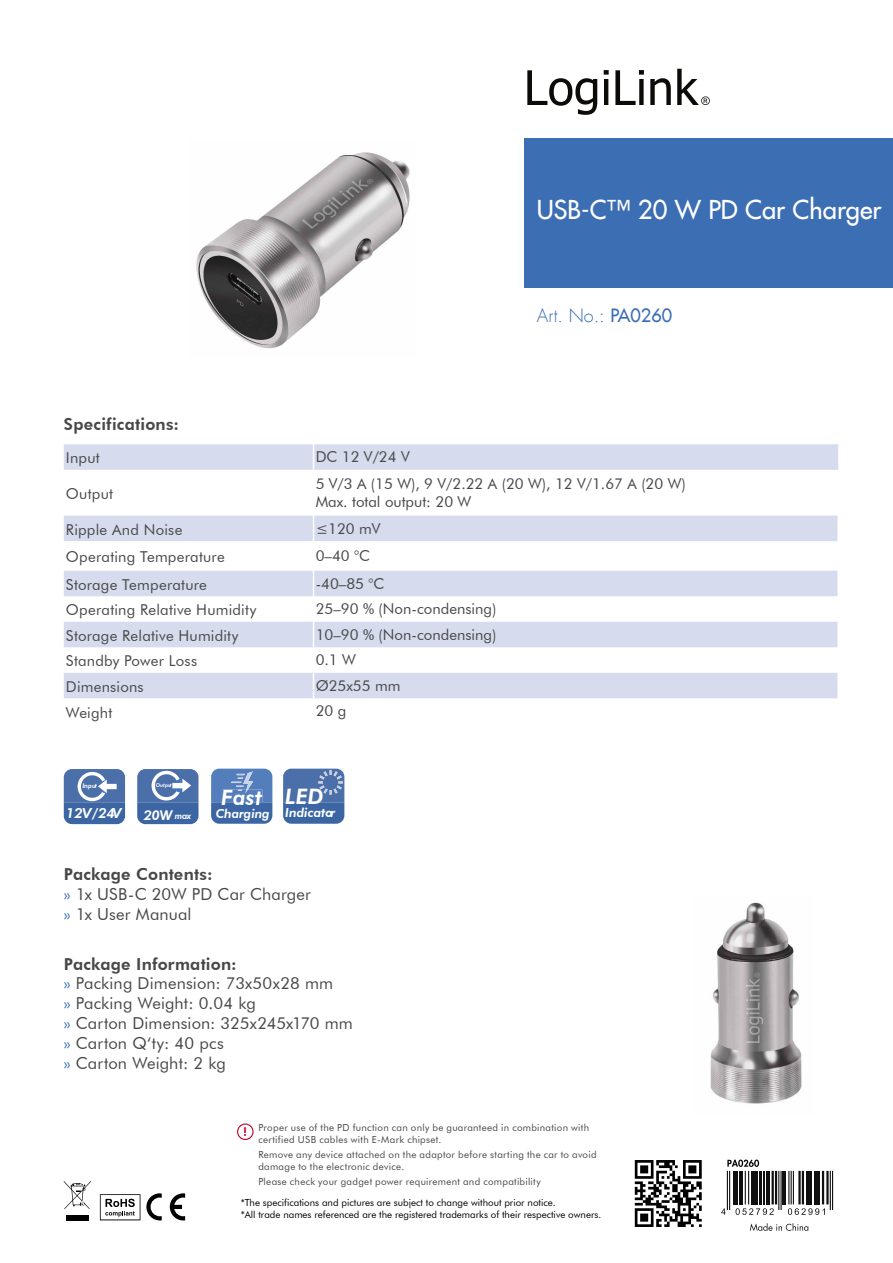
<style>
.page{position:relative;width:893px;height:1263px;background:#fff}
.page>*{position:absolute;margin:0;border:0;box-sizing:border-box;transform-origin:0 0}
.t1{font:25.5px "Futura LT";color:#fff}
.t2{font:italic 800 21.3px "Futura BT";color:#fff}
.t3{font:italic 800 21px "Futura BT";color:#fff}
.t4{font:300 18px "Futura LT";color:#3c6eb4}
.t5{font:16.5px/19.8px "Futura BT";letter-spacing:.01em;color:#484848}
.t6{font:800 16.5px "Futura BT";letter-spacing:.015em;color:#484848}
.t7{font:15px/18px "Futura BT";letter-spacing:.01em;color:#484848}
.t8{font:italic 800 13.8px "Futura BT";color:#fff}
.t9{font:italic 800 13.5px "Futura BT";color:#fff}
.t10{font:italic 800 12.6px "Futura BT";color:#fff}
.t11{font:italic 800 12.3px "Futura BT";color:#fff}
.t12{font:9.75px/11.7px "Futura BT";letter-spacing:.03em;color:#484848}
.t13{font:9.75px/11.7px "Futura BT";color:#000}
.t14{font:italic 800 8.7px "Futura BT";color:#fff}
.t15{font:italic 800 6.45px "Futura BT";letter-spacing:-.025em;color:#fff}
.t16{font:italic 800 5.1px "Futura BT";color:#fff}
.s1{font-weight:400}
.s2{font-weight:800}
.s3{color:#3c6eb4}
.s4{font-weight:800;font-size:12px;color:#be0027}
</style>
<div class="page">
<svg style="left:100px;top:1194px;width:40px;height:26px"></svg>
<svg style="left:64px;top:1181px;width:27px;height:28px"></svg>
<div style="left:66px;top:1215px;width:23px;height:5px;background:#000"></div>
<svg style="left:146px;top:1193px;width:16px;height:27px"></svg>
<svg style="left:170px;top:1193px;width:15px;height:27px"></svg>
<svg style="left:64px;top:444px;width:774px;height:254px"></svg>
<svg style="left:313px;top:444px;width:1px;height:26px"></svg>
<hr style="left:313px;top:470px;width:1px;height:46px;background:#fff">
<hr style="left:837px;top:470px;width:2px;height:46px;background:#fff">
<svg style="left:313px;top:516px;width:1px;height:25px"></svg>
<hr style="left:837px;top:516px;width:2px;height:25px;background:#fff">
<hr style="left:313px;top:541px;width:1px;height:30px;background:#fff">
<hr style="left:837px;top:541px;width:2px;height:30px;background:#fff">
<hr style="left:837px;top:571px;width:2px;height:25px;background:#fff">
<hr style="left:837px;top:596px;width:2px;height:26px;background:#fff">
<hr style="left:837px;top:622px;width:2px;height:25px;background:#fff">
<hr style="left:837px;top:647px;width:2px;height:26px;background:#fff">
<hr style="left:837px;top:673px;width:2px;height:25px;background:#fff">
<svg style="left:313px;top:571px;width:1px;height:127px"></svg>
<svg style="left:527px;top:69px;width:183px;height:46px"></svg>
<div style="left:524px;top:138px;width:369px;height:150px;background:#3c6eb4"></div>
<img style="left:196px;top:152px;width:214px;height:197px">
<svg style="left:64px;top:769px;width:61px;height:55px;background:#5b7db0"></svg>
<svg style="left:137px;top:769px;width:61px;height:55px;background:#5c7eb1"></svg>
<svg style="left:211px;top:769px;width:61px;height:55px;background:#547bb6"></svg>
<svg style="left:283px;top:769px;width:61px;height:55px;background:#4f73aa"></svg>
<svg style="left:750px;top:1223px;width:58px;height:8px"></svg>
<svg style="left:635px;top:1160px;width:67px;height:67px"></svg>
<svg style="left:727px;top:1159px;width:32px;height:8px"></svg>
<svg style="left:721px;top:1208px;width:5px;height:7px"></svg>
<svg style="left:735px;top:1208px;width:39px;height:7px"></svg>
<svg style="left:788px;top:1208px;width:37px;height:7px"></svg>
<hr style="left:729px;top:1171px;width:1px;height:39px;background:#111011">
<hr style="left:727px;top:1171px;width:1px;height:39px;background:#111011">
<hr style="left:733px;top:1171px;width:3px;height:33px;background:#111011">
<hr style="left:737px;top:1171px;width:1px;height:33px;background:#111011">
<hr style="left:739px;top:1171px;width:3px;height:33px;background:#111011">
<hr style="left:748px;top:1171px;width:1px;height:33px;background:#111011">
<hr style="left:745px;top:1171px;width:1px;height:33px;background:#111011">
<hr style="left:751px;top:1171px;width:3px;height:33px;background:#111011">
<hr style="left:755px;top:1171px;width:3px;height:33px;background:#111011">
<hr style="left:759px;top:1171px;width:2px;height:33px;background:#111011">
<hr style="left:764px;top:1171px;width:1px;height:33px;background:#111011">
<hr style="left:766px;top:1171px;width:3px;height:33px;background:#111011">
<hr style="left:775px;top:1171px;width:2px;height:33px;background:#111011">
<hr style="left:772px;top:1171px;width:2px;height:33px;background:#111011">
<hr style="left:780px;top:1171px;width:2px;height:39px;background:#111011">
<hr style="left:778px;top:1171px;width:1px;height:39px;background:#111011">
<hr style="left:783px;top:1171px;width:3px;height:33px;background:#111011">
<hr style="left:793px;top:1171px;width:1px;height:33px;background:#111011">
<hr style="left:791px;top:1171px;width:1px;height:33px;background:#111011">
<hr style="left:788px;top:1171px;width:1px;height:33px;background:#111011">
<hr style="left:802px;top:1171px;width:2px;height:33px;background:#111011">
<hr style="left:798px;top:1171px;width:3px;height:33px;background:#111011">
<hr style="left:806px;top:1171px;width:4px;height:33px;background:#111011">
<hr style="left:811px;top:1171px;width:1px;height:33px;background:#111011">
<hr style="left:814px;top:1171px;width:3px;height:33px;background:#111011">
<hr style="left:819px;top:1171px;width:1px;height:33px;background:#111011">
<hr style="left:826px;top:1171px;width:3px;height:33px;background:#111011">
<hr style="left:822px;top:1171px;width:2px;height:33px;background:#111011">
<hr style="left:832px;top:1171px;width:1px;height:39px;background:#111011">
<hr style="left:830px;top:1171px;width:1px;height:39px;background:#111011">
<img style="left:710px;top:902px;width:92px;height:202px">
<div style="left:237px;top:1123px;width:17px;height:17px;border:1px solid #be0027;border-radius:50%"></div>
<h1 class="t1" style="left:537px;top:193px;width:346px">USB-C™ 20 W PD Car Charger</h1>
<p class="t4" style="left:537px;top:305px;width:137px">Art. No.: <span class="s1">PA0260</span></p>
<p class="t6" style="left:64px;top:414px;width:117px">Specifications:</p>
<p class="t7" style="left:66px;top:449px;width:35px">Input</p>
<p class="t7" style="left:316px;top:448px;width:96px">DC 12 V/24 V</p>
<p class="t7" style="left:66px;top:485px;width:49px">Output</p>
<p class="t7" style="left:316px;top:475px;width:372px">5 V/3 A (15 W), 9 V/2.22 A (20 W), 12 V/1.67 A (20 W)<br>Max. total output: 20 W</p>
<p class="t7" style="left:66px;top:520px;width:118px">Ripple And Noise</p>
<p class="t7" style="left:316px;top:519px;width:66px">≤120 mV</p>
<p class="t7" style="left:66px;top:548px;width:160px">Operating Temperature</p>
<p class="t7" style="left:316px;top:547px;width:56px">0–40 °C</p>
<p class="t7" style="left:66px;top:575px;width:143px">Storage Temperature</p>
<p class="t7" style="left:316px;top:574px;width:70px">-40–85 °C</p>
<p class="t7" style="left:66px;top:601px;width:192px">Operating Relative Humidity</p>
<p class="t7" style="left:316px;top:600px;width:182px">25–90 % (Non-condensing)</p>
<p class="t7" style="left:66px;top:626px;width:174px">Storage Relative Humidity</p>
<p class="t7" style="left:316px;top:625px;width:182px">10–90 % (Non-condensing)</p>
<p class="t7" style="left:66px;top:652px;width:133px">Standby Power Loss</p>
<p class="t7" style="left:316px;top:651px;width:42px">0.1 W</p>
<p class="t7" style="left:66px;top:677px;width:79px">Dimensions</p>
<p class="t7" style="left:316px;top:676px;width:86px">Ø25x55 mm</p>
<p class="t7" style="left:66px;top:703px;width:48px">Weight</p>
<p class="t7" style="left:316px;top:702px;width:32px">20 g</p>
<p class="t15" style="left:83px;top:782px;width:16px">Input</p>
<p class="t8" style="left:66px;top:805px;width:57px">12V/24V</p>
<p class="t16" style="left:156px;top:782px;width:17px">Output</p>
<h2 class="t2" style="left:285px;top:784px;width:40px">LED</h2>
<h3 class="t3" style="left:221px;top:784px;width:42px">Fast</h3>
<p class="t11" style="left:216px;top:806px;width:55px">Charging</p>
<p class="t9" style="left:144px;top:806px;width:30px">20W</p>
<p class="t10" style="left:285px;top:805px;width:52px">Indicator</p>
<p class="t14" style="left:175px;top:810px;width:18px">max</p>
<p class="t5" style="left:64px;top:864px;width:249px"><span class="s2">Package Contents:<br></span><span class="s3">»</span> 1x USB-C 20W PD Car Charger <span class="s3">»</span> 1x User Manual</p>
<p class="t5" style="left:64px;top:954px;width:290px"><span class="s2">Package Information:<br></span><span class="s3">»</span> Packing Dimension: 73x50x28 mm<br><span class="s3">»</span> Packing Weight: 0.04 kg<br><span class="s3">»</span> Carton Dimension: 325x245x170 mm <span class="s3">»</span> Carton Q‘ty: 40 pcs<br><span class="s3">»</span> Carton Weight: 2 kg</p>
<p class="t12" style="left:258px;top:1121px;width:332px;text-indent:-15px"><span class="s4">!</span> Proper use of the PD function can only be guaranteed in combination with certified USB cables with E-Mark chipset.</p>
<p class="t12" style="left:258px;top:1149px;width:340px">Remove any device attached on the adaptor before starting the car to avoid damage to the electronic device.</p>
<p class="t12" style="left:258px;top:1176px;width:284px">Please check your gadget power requirement and compatibility</p>
<p class="t13" style="left:241px;top:1196px;width:362px">*The specifications and pictures are subject to change without prior notice.<br>*All trade names referenced are the registered trademarks of their respective owners.</p>
</div>
